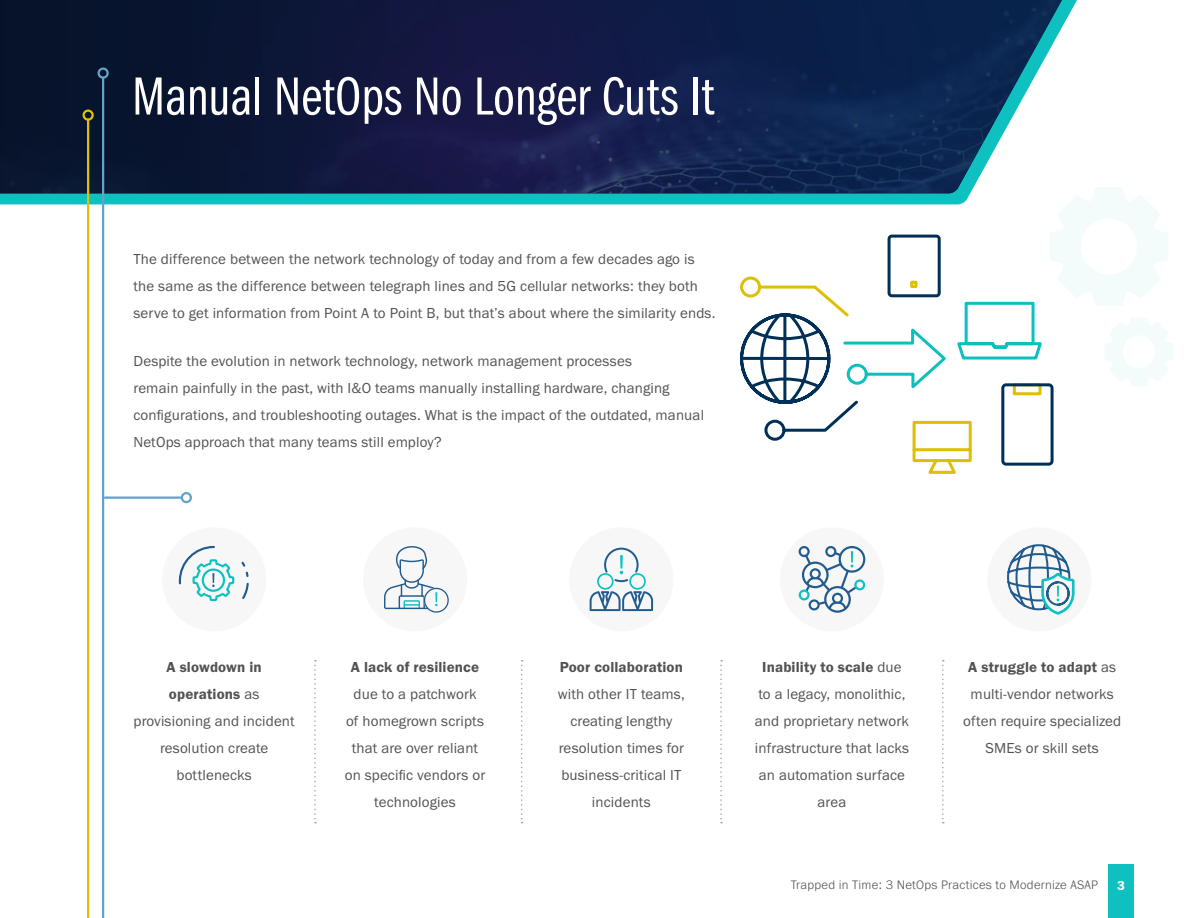
<style>
.page{position:relative;width:1188px;height:918px;background:#fff}
.page>*{position:absolute;margin:0;border:0;box-sizing:border-box;transform-origin:0 0}
.t1{font:55.5px "Franklin Gothic URW Com Boo";color:#fff}
.t2{font:15px/27px "Franklin Gothic URW Boo";letter-spacing:.01em;color:#525252;text-align:center}
.t3{font:15px/27px "Franklin Gothic URW Dem";letter-spacing:.01em;color:#525252}
.t4{font:13.5px "Franklin Gothic URW Dem";color:#fff}
.t5{font:300 12.75px "Franklin Gothic URW";letter-spacing:.02em;color:#525252}
.s1{font-family:"Franklin Gothic URW Boo"}
</style>
<div class="page">
<svg style="left:0;top:0;width:1077px;height:204px;fill:#0ec0c0"></svg>
<img style="left:0;top:0;width:1062px;height:193px">
<svg style="left:739px;top:187px;width:434px;height:287px"></svg>
<div style="left:888px;top:235px;width:53px;height:62px;border:3px solid #003057;border-radius:3px"></div>
<div style="left:910px;top:281px;width:7px;height:7px;border:3px solid #debf05"></div>
<div style="left:1013px;top:383px;width:29px;height:12px;border:3px solid #debf05"></div>
<div style="left:1001px;top:383px;width:53px;height:83px;border:3px solid #003057;border-radius:3px"></div>
<svg style="left:521px;top:660px;width:2px;height:163px"></svg>
<svg style="left:314px;top:660px;width:2px;height:163px"></svg>
<svg style="left:720px;top:660px;width:2px;height:163px"></svg>
<svg style="left:942px;top:660px;width:2px;height:163px"></svg>
<hr style="left:87px;top:120px;width:2px;height:798px;background:#dfc004">
<div style="left:82px;top:110px;width:12px;height:11px;border:2px solid #dfc004;border-radius:50%"></div>
<hr style="left:102px;top:78px;width:2px;height:840px;background:#63a3c9">
<div style="left:98px;top:68px;width:11px;height:11px;border:2px solid #63a3c9;border-radius:50%"></div>
<hr style="left:105px;top:496px;width:77px;height:3px;background:#63a3c9">
<div style="left:181px;top:492px;width:11px;height:11px;border:2px solid #63a3c9;border-radius:50%"></div>
<div style="left:363px;top:527px;width:104px;height:104px;background:#f7f7f7;border-radius:50%"></div>
<svg style="left:384px;top:546px;width:65px;height:67px"></svg>
<div style="left:569px;top:527px;width:104px;height:104px;background:#f7f7f7;border-radius:50%"></div>
<svg style="left:590px;top:548px;width:63px;height:63px"></svg>
<hr style="left:620px;top:555px;width:3px;height:14px;background:#0ec0c0">
<div style="left:629px;top:573px;width:17px;height:17px;border:2px solid #0ec0c0;border-radius:50%"></div>
<div style="left:597px;top:573px;width:17px;height:17px;border:2px solid #0ec0c0;border-radius:50%"></div>
<div style="left:780px;top:527px;width:104px;height:104px;background:#f7f7f7;border-radius:50%"></div>
<svg style="left:799px;top:546px;width:66px;height:67px"></svg>
<div style="left:987px;top:527px;width:104px;height:104px;background:#f7f7f7;border-radius:50%"></div>
<svg style="left:1007px;top:544px;width:68px;height:71px"></svg>
<div style="left:162px;top:527px;width:104px;height:104px;background:#f7f7f7;border-radius:50%"></div>
<svg style="left:241px;top:562px;width:8px;height:15px"></svg>
<svg style="left:242px;top:583px;width:7px;height:16px"></svg>
<svg style="left:179px;top:546px;width:55px;height:55px"></svg>
<div style="left:1108px;top:864px;width:26px;height:54px;background:#0ec0c0"></div>
<h1 class="t1" style="left:132px;top:59px;width:584px">Manual NetOps No Longer Cuts It</h1>
<p class="t2" style="left:134px;top:245px;width:583px;text-align:left">The difference between the network technology of today and from a few decades ago is the same as the difference between telegraph lines and 5G cellular networks: they both serve to get information from Point A to Point B, but that’s about where the similarity ends.</p>
<p class="t2" style="left:134px;top:347px;width:572px;text-align:left">Despite the evolution in network technology, network management processes<br>remain painfully in the past, with I&amp;O teams manually installing hardware, changing configurations, and troubleshooting outages. What is the impact of the outdated, manual NetOps approach that many teams still employ?</p>
<p class="t3" style="left:167px;top:653px;width:97px">A slowdown in operations <span class="s1">as</span></p>
<p class="t2" style="left:134px;top:707px;width:163px">provisioning and incident resolution create bottlenecks</p>
<p class="t3" style="left:351px;top:653px;width:130px">A lack of resilience</p>
<p class="t2" style="left:345px;top:680px;width:142px">due to a patchwork<br>of homegrown scripts that are over reliant on specific vendors or technologies</p>
<p class="t3" style="left:560px;top:653px;width:125px">Poor collaboration</p>
<p class="t2" style="left:558px;top:680px;width:129px">with other IT teams, creating lengthy resolution times for business-critical IT incidents</p>
<p class="t3" style="left:762px;top:653px;width:141px">Inability to scale <span class="s1">due</span></p>
<p class="t2" style="left:755px;top:680px;width:156px">to a legacy, monolithic, and proprietary network infrastructure that lacks an automation surface area</p>
<p class="t3" style="left:968px;top:653px;width:149px">A struggle to adapt <span class="s1">as</span></p>
<p class="t2" style="left:963px;top:680px;width:159px">multi-vendor networks often require specialized<br>SMEs or skill sets</p>
<p class="t5" style="left:791px;top:877px;width:309px">Trapped in Time: 3 NetOps Practices to Modernize ASAP</p>
<p class="t4" style="left:1117px;top:877px;width:9px">3</p>
</div>
